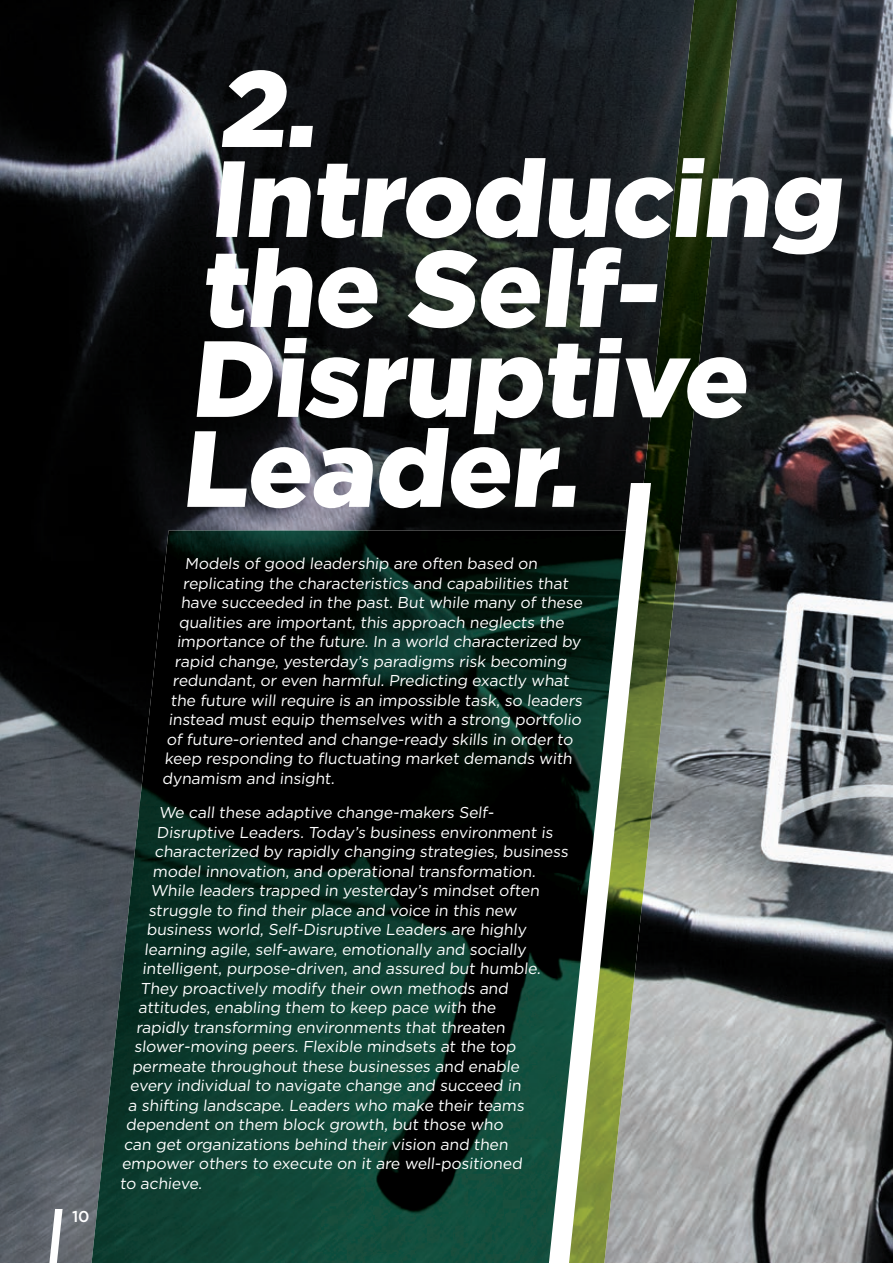
<style>
.page{position:relative;width:893px;height:1263px;background:#fff}
.page>*{position:absolute;margin:0;border:0;box-sizing:border-box;transform-origin:0 0}
.t1{font:900 108px/90px "Gotham";color:#fff}
.t2{font:15.75px "Gotham";color:#fff}
.t3{font:500 15.75px "Gotham";color:#fff}
</style>
<div class="page">
<img style="left:0;top:0;width:893px;height:1263px">
<img style="left:139px;top:530px;width:410px;height:471px">
<img style="left:92px;top:797px;width:48px;height:466px">
<img style="left:139px;top:1001px;width:410px;height:262px">
<img style="left:562px;top:0;width:175px;height:1263px">
<svg style="left:549px;top:483px;width:102px;height:780px"></svg>
<svg style="left:43px;top:1201px;width:24px;height:62px"></svg>
<p class="t3" style="left:72px;top:1206px;width:19px">10</p>
<h1 class="t1" style="left:180px;top:63px;width:678px;text-indent:38px">2.<br>Introducing the Self-<br>Disruptive<br>Leader.</h1>
<p class="t2" style="left:185px;top:553px;width:356px">Models of good leadership are often based on</p>
<p class="t2" style="left:183px;top:573px;width:389px">replicating the characteristics and capabilities that</p>
<p class="t2" style="left:181px;top:592px;width:405px">have succeeded in the past. But while many of these</p>
<p class="t2" style="left:179px;top:612px;width:389px">qualities are important, this approach neglects the</p>
<p class="t2" style="left:177px;top:631px;width:408px">importance of the future. In a world characterized by</p>
<p class="t2" style="left:175px;top:651px;width:396px">rapid change, yesterday’s paradigms risk becoming</p>
<p class="t2" style="left:173px;top:670px;width:400px">redundant, or even harmful. Predicting exactly what</p>
<p class="t2" style="left:171px;top:690px;width:415px">the future will require is an impossible task, so leaders</p>
<p class="t2" style="left:168px;top:709px;width:416px">instead must equip themselves with a strong portfolio</p>
<p class="t2" style="left:166px;top:729px;width:410px">of future-oriented and change-ready skills in order to</p>
<p class="t2" style="left:164px;top:748px;width:411px">keep responding to fluctuating market demands with</p>
<p class="t2" style="left:162px;top:768px;width:176px">dynamism and insight.</p>
<p class="t2" style="left:159px;top:803px;width:339px">We call these adaptive change-makers Self-</p>
<p class="t2" style="left:157px;top:822px;width:400px">Disruptive Leaders. Today’s business environment is</p>
<p class="t2" style="left:155px;top:842px;width:417px">characterized by rapidly changing strategies, business</p>
<p class="t2" style="left:153px;top:861px;width:387px">model innovation, and operational transformation.</p>
<p class="t2" style="left:150px;top:881px;width:392px">While leaders trapped in yesterday’s mindset often</p>
<p class="t2" style="left:148px;top:900px;width:372px">struggle to find their place and voice in this new</p>
<p class="t2" style="left:146px;top:920px;width:384px">business world, Self-Disruptive Leaders are highly</p>
<p class="t2" style="left:144px;top:939px;width:385px">learning agile, self-aware, emotionally and socially</p>
<p class="t2" style="left:142px;top:959px;width:402px">intelligent, purpose-driven, and assured but humble.</p>
<p class="t2" style="left:140px;top:978px;width:372px">They proactively modify their own methods and</p>
<p class="t2" style="left:138px;top:998px;width:361px">attitudes, enabling them to keep pace with the</p>
<p class="t2" style="left:136px;top:1017px;width:373px">rapidly transforming environments that threaten</p>
<p class="t2" style="left:134px;top:1037px;width:385px">slower-moving peers. Flexible mindsets at the top</p>
<p class="t2" style="left:132px;top:1056px;width:391px">permeate throughout these businesses and enable</p>
<p class="t2" style="left:130px;top:1076px;width:395px">every individual to navigate change and succeed in</p>
<p class="t2" style="left:128px;top:1095px;width:400px">a shifting landscape. Leaders who make their teams</p>
<p class="t2" style="left:126px;top:1115px;width:381px">dependent on them block growth, but those who</p>
<p class="t2" style="left:124px;top:1134px;width:388px">can get organizations behind their vision and then</p>
<p class="t2" style="left:122px;top:1154px;width:404px">empower others to execute on it are well-positioned</p>
<p class="t2" style="left:120px;top:1173px;width:86px">to achieve.</p>
</div>
